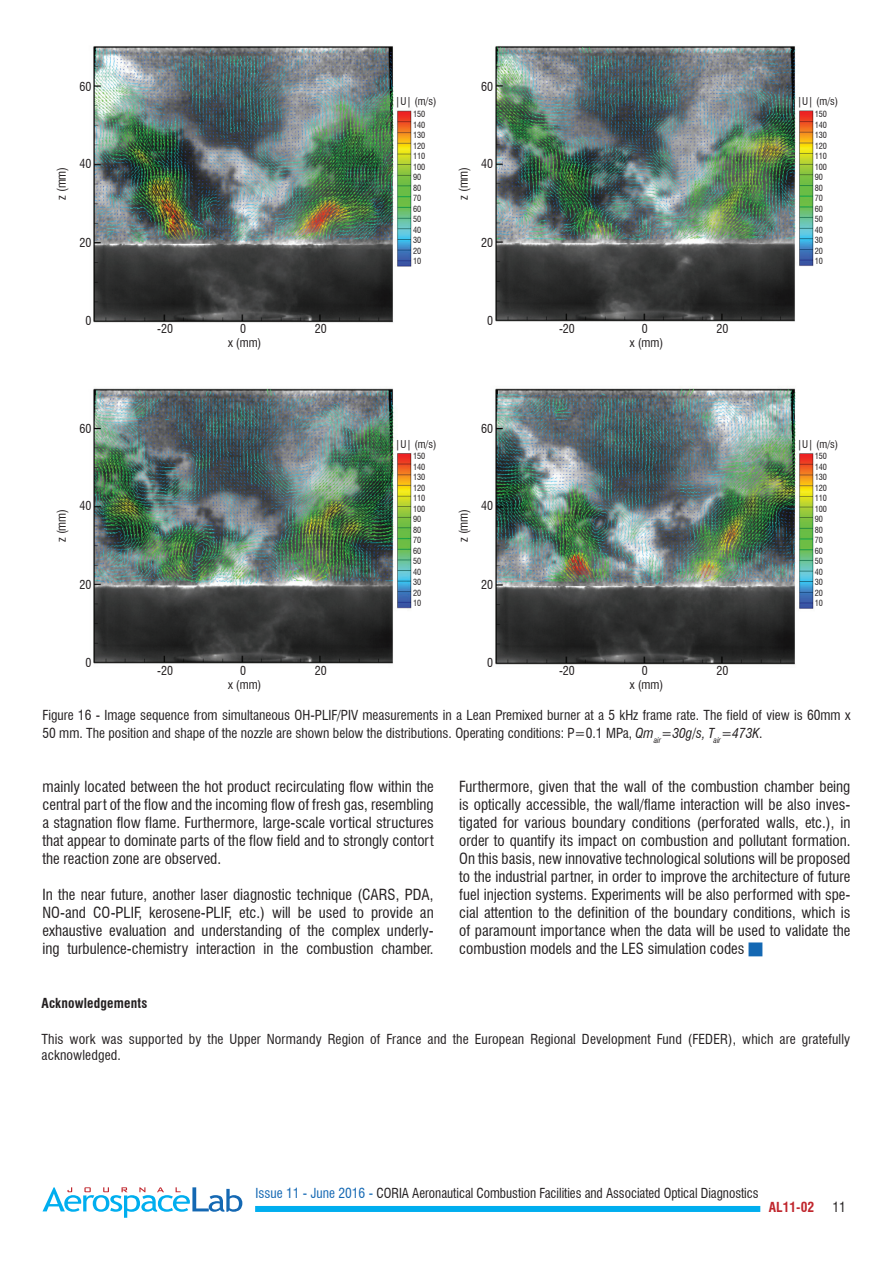
<style>
.page{position:relative;width:893px;height:1263px;background:#fff}
.page>*{position:absolute;margin:0;border:0;box-sizing:border-box;transform-origin:0 0}
.t1{font:condensed 15px/18px "Swiss 721 BT";color:#231f20;text-align:justify}
.t2{font:condensed 13.5px/18px "Swiss 721 BT";color:#231f20}
.t3{font:700 condensed 13.5px "Swiss 721 BT";letter-spacing:.01em;color:#231f20}
.t4{font:700 condensed 13.5px "Swiss 721 BT";color:#c0262d}
.t5{font:condensed 12px "Swiss 721 BT";color:#231f20}
.t6{font:condensed 10.5px "Swiss 721 BT";color:#231f20}
.t7{font:condensed 8.25px/10.5px "Swiss 721 BT";color:#231f20}
.s1{font-style:italic}
.s2{color:#1468b3}
</style>
<div class="page">
<div style="left:255px;top:1206px;width:505px;height:6px;background:#00aeef"></div>
<svg style="left:43px;top:1187px;width:199px;height:31px"></svg>
<img style="left:93px;top:46px;width:319px;height:277px">
<img style="left:495px;top:46px;width:319px;height:276px">
<img style="left:93px;top:388px;width:319px;height:278px">
<img style="left:495px;top:388px;width:319px;height:277px">
<p class="t5" style="left:79px;top:79px;width:13px">60</p>
<p class="t5" style="left:54px;top:200px;width:35px;rotate:-90deg">z (mm)</p>
<p class="t5" style="left:79px;top:157px;width:13px">40</p>
<p class="t5" style="left:79px;top:235px;width:13px">20</p>
<p class="t5" style="left:85px;top:313px;width:7px">0</p>
<p class="t5" style="left:79px;top:421px;width:13px">60</p>
<p class="t5" style="left:54px;top:542px;width:35px;rotate:-90deg">z (mm)</p>
<p class="t5" style="left:79px;top:499px;width:13px">40</p>
<p class="t5" style="left:79px;top:577px;width:13px">20</p>
<p class="t5" style="left:85px;top:655px;width:7px">0</p>
<p class="t5" style="left:157px;top:321px;width:17px">-20</p>
<p class="t5" style="left:240px;top:321px;width:7px">0</p>
<p class="t5" style="left:315px;top:321px;width:13px">20</p>
<p class="t5" style="left:228px;top:335px;width:35px">x (mm)</p>
<p class="t5" style="left:157px;top:663px;width:17px">-20</p>
<p class="t5" style="left:240px;top:663px;width:7px">0</p>
<p class="t5" style="left:315px;top:663px;width:13px">20</p>
<p class="t5" style="left:228px;top:677px;width:35px">x (mm)</p>
<p class="t6" style="left:395px;top:95px;width:43px">|U| (m/s)</p>
<p class="t7" style="left:413px;top:109px;width:14px">150<br>140<br>130<br>120<br>110<br>100<br>90<br>80<br>70<br>60<br>50<br>40<br>30<br>20<br>10</p>
<p class="t5" style="left:481px;top:79px;width:13px">60</p>
<p class="t5" style="left:456px;top:200px;width:35px;rotate:-90deg">z (mm)</p>
<p class="t5" style="left:481px;top:157px;width:13px">40</p>
<p class="t5" style="left:481px;top:235px;width:13px">20</p>
<p class="t5" style="left:487px;top:313px;width:7px">0</p>
<p class="t6" style="left:395px;top:437px;width:43px">|U| (m/s)</p>
<p class="t7" style="left:413px;top:451px;width:14px">150<br>140<br>130<br>120<br>110<br>100<br>90<br>80<br>70<br>60<br>50<br>40<br>30<br>20<br>10</p>
<p class="t5" style="left:481px;top:421px;width:13px">60</p>
<p class="t5" style="left:456px;top:542px;width:35px;rotate:-90deg">z (mm)</p>
<p class="t5" style="left:481px;top:499px;width:13px">40</p>
<p class="t5" style="left:481px;top:577px;width:13px">20</p>
<p class="t5" style="left:487px;top:655px;width:7px">0</p>
<p class="t5" style="left:559px;top:321px;width:17px">-20</p>
<p class="t5" style="left:642px;top:321px;width:7px">0</p>
<p class="t5" style="left:717px;top:321px;width:13px">20</p>
<p class="t5" style="left:630px;top:335px;width:35px">x (mm)</p>
<p class="t5" style="left:559px;top:663px;width:17px">-20</p>
<p class="t5" style="left:642px;top:663px;width:7px">0</p>
<p class="t5" style="left:717px;top:663px;width:13px">20</p>
<p class="t5" style="left:630px;top:677px;width:35px">x (mm)</p>
<p class="t6" style="left:797px;top:95px;width:43px">|U| (m/s)</p>
<p class="t7" style="left:815px;top:109px;width:14px">150<br>140<br>130<br>120<br>110<br>100<br>90<br>80<br>70<br>60<br>50<br>40<br>30<br>20<br>10</p>
<p class="t6" style="left:797px;top:437px;width:43px">|U| (m/s)</p>
<p class="t7" style="left:815px;top:451px;width:14px">150<br>140<br>130<br>120<br>110<br>100<br>90<br>80<br>70<br>60<br>50<br>40<br>30<br>20<br>10</p>
<p class="t2" style="left:43px;top:706px;width:809px">Figure 16 - Image sequence from simultaneous OH-PLIF/PIV measurements in a Lean Premixed burner at a 5 kHz frame rate. The field of view is 60mm x<br>50 mm. The position and shape of the nozzle are shown below the distributions. Operating conditions: P=0.1 MPa, <span class="s1">Qm</span><sub>air</sub><span class="s1">=30g/s, T</span><sub>air</sub><span class="s1">=473K</span>.</p>
<p class="t1" style="left:43px;top:778px;width:393px">mainly located between the hot product recirculating flow within the central part of the flow and the incoming flow of fresh gas, resembling a stagnation flow flame. Furthermore, large-scale vortical structures that appear to dominate parts of the flow field and to strongly contort the reaction zone are observed.</p>
<p class="t1" style="left:43px;top:886px;width:393px">In the near future, another laser diagnostic technique (CARS, PDA, NO-and CO-PLIF, kerosene-PLIF, etc.) will be used to provide an exhaustive evaluation and understanding of the complex underly&shy;ing turbulence-chemistry interaction in the combustion chamber.</p>
<p class="t1" style="left:459px;top:778px;width:393px">Furthermore, given that the wall of the combustion chamber being is optically accessible, the wall/flame interaction will be also inves&shy;tigated for various boundary conditions (perforated walls, etc.), in order to quantify its impact on combustion and pollutant formation.<br>On this basis, new innovative technological solutions will be proposed to the industrial partner, in order to improve the architecture of future fuel injection systems. Experiments will be also performed with spe&shy;cial attention to the definition of the boundary conditions, which is of paramount importance when the data will be used to validate the combustion models and the LES simulation codes <span class="s2">■</span></p>
<p class="t3" style="left:41px;top:995px;width:107px">Acknowledgements</p>
<p class="t2" style="left:41px;top:1031px;width:810px;line-height:16.2px">This work was supported by the Upper Normandy Region of France and the European Regional Development Fund (FEDER), which are gratefully acknowledged.</p>
<p class="t2" style="left:255px;top:1183px;width:505px"><span class="s2">Issue 11 - June 2016 -</span> CORIA Aeronautical Combustion Facilities and Associated Optical Diagnostics</p>
<p class="t4" style="left:769px;top:1199px;width:47px">AL11-02</p>
<p class="t2" style="left:832px;top:1198px;width:15px">11</p>
</div>
